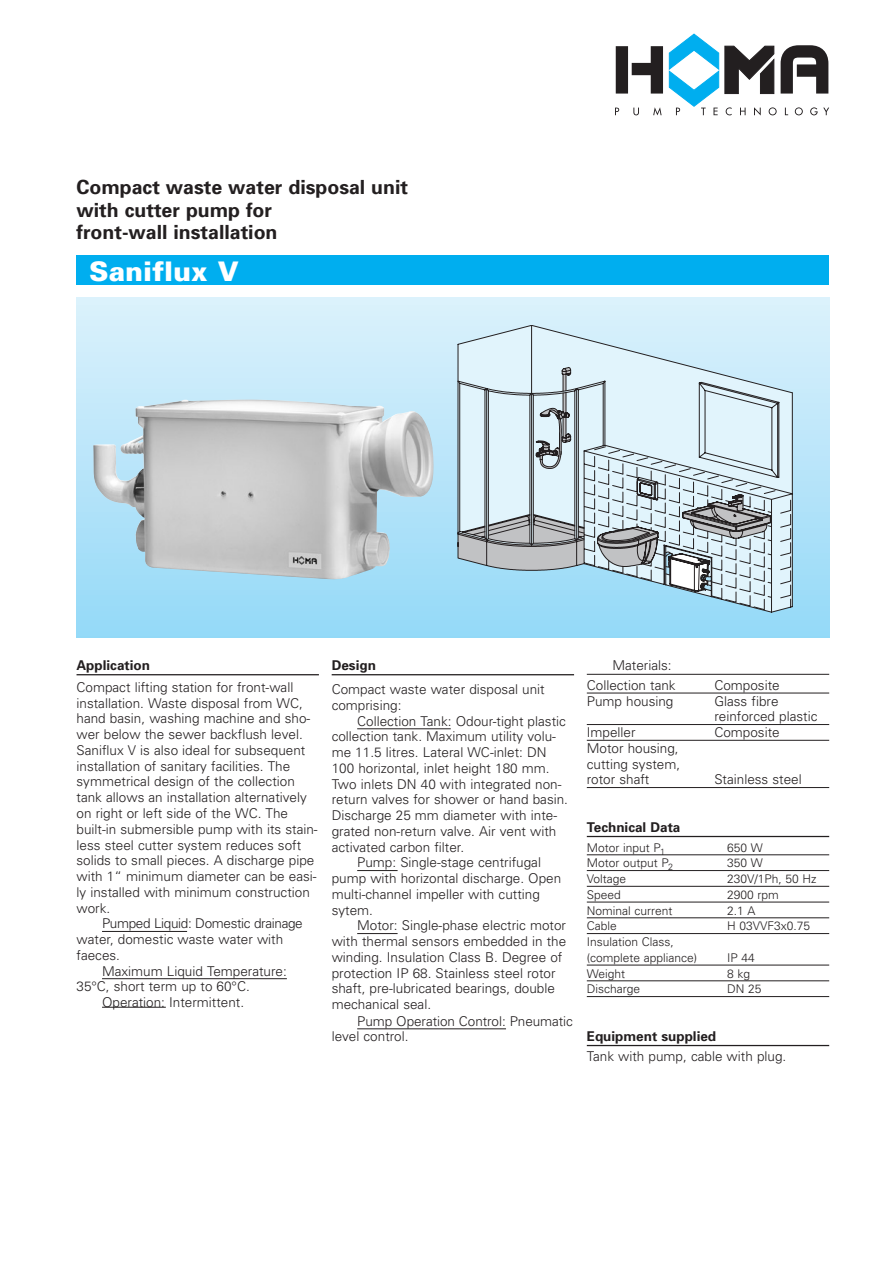
<style>
.page{position:relative;width:893px;height:1263px;background:#fff}
.page>*{position:absolute;margin:0;border:0;box-sizing:border-box;transform-origin:0 0}
.t1{font:900 27px "Univers";color:#fff}
.t2{font:700 19.5px/22.5px "Univers";color:#231f20}
.t3{font:300 13.5px/15.8px "Univers";color:#231f20}
.t4{font:700 13.5px "Univers";color:#231f20}
.t5{font:300 12px/15.8px "Univers";color:#231f20}
</style>
<div class="page">
<div style="left:77px;top:255px;width:752px;height:30px;background:#00aeef"></div>
<svg style="left:615px;top:108px;width:4px;height:7px"></svg>
<svg style="left:633px;top:108px;width:6px;height:7px"></svg>
<svg style="left:653px;top:107px;width:9px;height:8px"></svg>
<svg style="left:725px;top:46px;width:49px;height:48px"></svg>
<svg style="left:669px;top:34px;width:50px;height:81px"></svg>
<svg style="left:726px;top:107px;width:6px;height:8px"></svg>
<svg style="left:740px;top:108px;width:6px;height:7px"></svg>
<svg style="left:754px;top:107px;width:7px;height:9px"></svg>
<svg style="left:769px;top:107px;width:8px;height:8px"></svg>
<svg style="left:795px;top:107px;width:8px;height:8px"></svg>
<svg style="left:810px;top:107px;width:19px;height:8px"></svg>
<svg style="left:616px;top:46px;width:47px;height:48px"></svg>
<svg style="left:781px;top:45px;width:47px;height:49px"></svg>
<hr style="left:77px;top:674px;width:242px;height:1px;background:#231f20">
<hr style="left:102px;top:931px;width:85px;height:1px;background:#231f20">
<hr style="left:102px;top:978px;width:185px;height:1px;background:#231f20">
<hr style="left:102px;top:1007px;width:64px;height:1px;background:#231f20">
<hr style="left:332px;top:674px;width:242px;height:1px;background:#231f20">
<hr style="left:357px;top:728px;width:94px;height:1px;background:#231f20">
<hr style="left:357px;top:870px;width:41px;height:1px;background:#231f20">
<hr style="left:357px;top:933px;width:41px;height:1px;background:#231f20">
<hr style="left:357px;top:1028px;width:149px;height:1px;background:#231f20">
<hr style="left:587px;top:674px;width:242px;height:1px;background:#231f20">
<hr style="left:587px;top:693px;width:242px;height:1px;background:#231f20">
<hr style="left:587px;top:724px;width:242px;height:1px;background:#231f20">
<hr style="left:587px;top:740px;width:242px;height:1px;background:#231f20">
<hr style="left:587px;top:787px;width:242px;height:1px;background:#231f20">
<hr style="left:587px;top:836px;width:242px;height:1px;background:#231f20">
<hr style="left:587px;top:854px;width:242px;height:1px;background:#231f20">
<hr style="left:587px;top:870px;width:242px;height:1px;background:#231f20">
<hr style="left:587px;top:886px;width:242px;height:1px;background:#231f20">
<hr style="left:587px;top:902px;width:242px;height:1px;background:#231f20">
<hr style="left:587px;top:917px;width:242px;height:1px;background:#231f20">
<hr style="left:587px;top:933px;width:242px;height:1px;background:#231f20">
<hr style="left:587px;top:965px;width:242px;height:1px;background:#231f20">
<hr style="left:587px;top:980px;width:242px;height:1px;background:#231f20">
<hr style="left:587px;top:996px;width:242px;height:1px;background:#231f20">
<hr style="left:587px;top:1045px;width:242px;height:1px;background:#231f20">
<div style="left:77px;top:298px;width:752px;height:340px;background:linear-gradient(to bottom,#dbf0fa,#93d7f6)"></div>
<img style="left:93px;top:399px;width:341px;height:181px">
<svg style="left:458px;top:325px;width:334px;height:285px;background:#c2d6df"></svg>
<h2 class="t2" style="left:77px;top:176px;width:333px">Compact waste water disposal unit with cutter pump for<br>front-wall installation</h2>
<h1 class="t1" style="left:89px;top:254px;width:151px">Saniflux V</h1>
<p class="t4" style="left:77px;top:657px;width:75px">Application</p>
<p class="t3" style="left:77px;top:679px;width:243px">Compact lifting station for front-wall installation. Waste disposal from WC, hand basin, washing machine and sho&shy;wer below the sewer backflush level.<br>Saniflux V is also ideal for subsequent installation of sanitary facilities. The symmetrical design of the collection tank allows an installation alternatively on right or left side of the WC. The built-in submersible pump with its stain&shy;less steel cutter system reduces soft solids to small pieces. A discharge pipe with 1“ minimum diameter can be easi&shy;ly installed with minimum construction work.</p>
<p class="t3" style="left:77px;top:915px;width:228px;text-indent:26px">Pumped Liquid: Domestic drainage water, domestic waste water with faeces.</p>
<p class="t3" style="left:102px;top:963px;width:186px">Maximum Liquid Temperature:</p>
<p class="t3" style="left:77px;top:978px;width:175px">35°C, short term up to 60°C.</p>
<p class="t3" style="left:102px;top:994px;width:144px">Operation: Intermittent.</p>
<p class="t4" style="left:332px;top:657px;width:46px">Design</p>
<p class="t3" style="left:332px;top:681px;width:215px">Compact waste water disposal unit comprising:</p>
<p class="t3" style="left:357px;top:713px;width:210px">Collection Tank: Odour-tight plastic</p>
<p class="t3" style="left:332px;top:729px;width:226px">collection tank. Maximum utility volu-</p>
<p class="t3" style="left:332px;top:744px;width:216px">me 11.5 litres. Lateral WC-inlet: DN</p>
<p class="t3" style="left:332px;top:760px;width:219px">100 horizontal, inlet height 180 mm.</p>
<p class="t3" style="left:332px;top:776px;width:231px">Two inlets DN 40 with integrated non-</p>
<p class="t3" style="left:332px;top:792px;width:238px">return valves for shower or hand basin.</p>
<p class="t3" style="left:332px;top:807px;width:227px">Discharge 25 mm diameter with inte-</p>
<p class="t3" style="left:332px;top:823px;width:226px">grated non-return valve. Air vent with</p>
<p class="t3" style="left:332px;top:839px;width:134px">activated carbon filter.</p>
<p class="t3" style="left:357px;top:855px;width:185px">Pump: Single-stage centrifugal</p>
<p class="t3" style="left:332px;top:870px;width:231px">pump with horizontal discharge. Open</p>
<p class="t3" style="left:332px;top:886px;width:210px">multi-channel impeller with cutting</p>
<p class="t3" style="left:332px;top:902px;width:43px">sytem.</p>
<p class="t3" style="left:357px;top:918px;width:210px">Motor: Single-phase electric motor</p>
<p class="t3" style="left:332px;top:933px;width:236px">with thermal sensors embedded in the</p>
<p class="t3" style="left:332px;top:949px;width:232px">winding. Insulation Class B. Degree of</p>
<p class="t3" style="left:332px;top:965px;width:225px">protection IP 68. Stainless steel rotor</p>
<p class="t3" style="left:332px;top:981px;width:225px">shaft, pre-lubricated bearings, double</p>
<p class="t3" style="left:332px;top:996px;width:101px">mechanical seal.</p>
<p class="t3" style="left:357px;top:1013px;width:217px">Pump Operation Control: Pneumatic</p>
<p class="t3" style="left:332px;top:1029px;width:78px">level control.</p>
<p class="t3" style="left:587px;top:655px;width:90px;line-height:20px;text-indent:26px">Materials:<br>Collection tank</p>
<p class="t3" style="left:714px;top:677px;width:67px">Composite</p>
<p class="t3" style="left:587px;top:693px;width:88px">Pump housing</p>
<p class="t3" style="left:714px;top:693px;width:105px">Glass fibre reinforced plastic</p>
<p class="t3" style="left:587px;top:724px;width:50px">Impeller</p>
<p class="t3" style="left:714px;top:724px;width:67px">Composite</p>
<p class="t3" style="left:587px;top:740px;width:95px;text-align:justify">Motor housing, cutting system, rotor shaft</p>
<p class="t3" style="left:714px;top:772px;width:89px">Stainless steel</p>
<p class="t4" style="left:587px;top:819px;width:95px">Technical Data</p>
<p class="t5" style="left:587px;top:839px;width:80px">Motor input P<sub>1</sub></p>
<p class="t5" style="left:727px;top:839px;width:37px">650 W</p>
<p class="t5" style="left:587px;top:855px;width:88px">Motor output P<sub>2</sub></p>
<p class="t5" style="left:727px;top:855px;width:37px">350 W</p>
<p class="t5" style="left:587px;top:871px;width:41px">Voltage</p>
<p class="t5" style="left:727px;top:871px;width:91px">230V/1Ph, 50 Hz</p>
<p class="t5" style="left:587px;top:887px;width:36px">Speed</p>
<p class="t5" style="left:727px;top:887px;width:53px">2900 rpm</p>
<p class="t5" style="left:587px;top:902px;width:87px">Nominal current</p>
<p class="t5" style="left:727px;top:902px;width:30px">2.1 A</p>
<p class="t5" style="left:587px;top:918px;width:32px">Cable</p>
<p class="t5" style="left:727px;top:918px;width:85px">H 03VVF3x0.75</p>
<p class="t5" style="left:587px;top:934px;width:112px">Insulation Class, (complete appliance)</p>
<p class="t5" style="left:727px;top:950px;width:29px">IP 44</p>
<p class="t5" style="left:587px;top:965px;width:40px">Weight</p>
<p class="t5" style="left:727px;top:965px;width:25px">8 kg</p>
<p class="t5" style="left:587px;top:981px;width:55px">Discharge</p>
<p class="t5" style="left:727px;top:981px;width:36px">DN 25</p>
<p class="t4" style="left:587px;top:1028px;width:131px">Equipment supplied</p>
<p class="t3" style="left:587px;top:1048px;width:201px">Tank with pump, cable with plug.</p>
</div>
